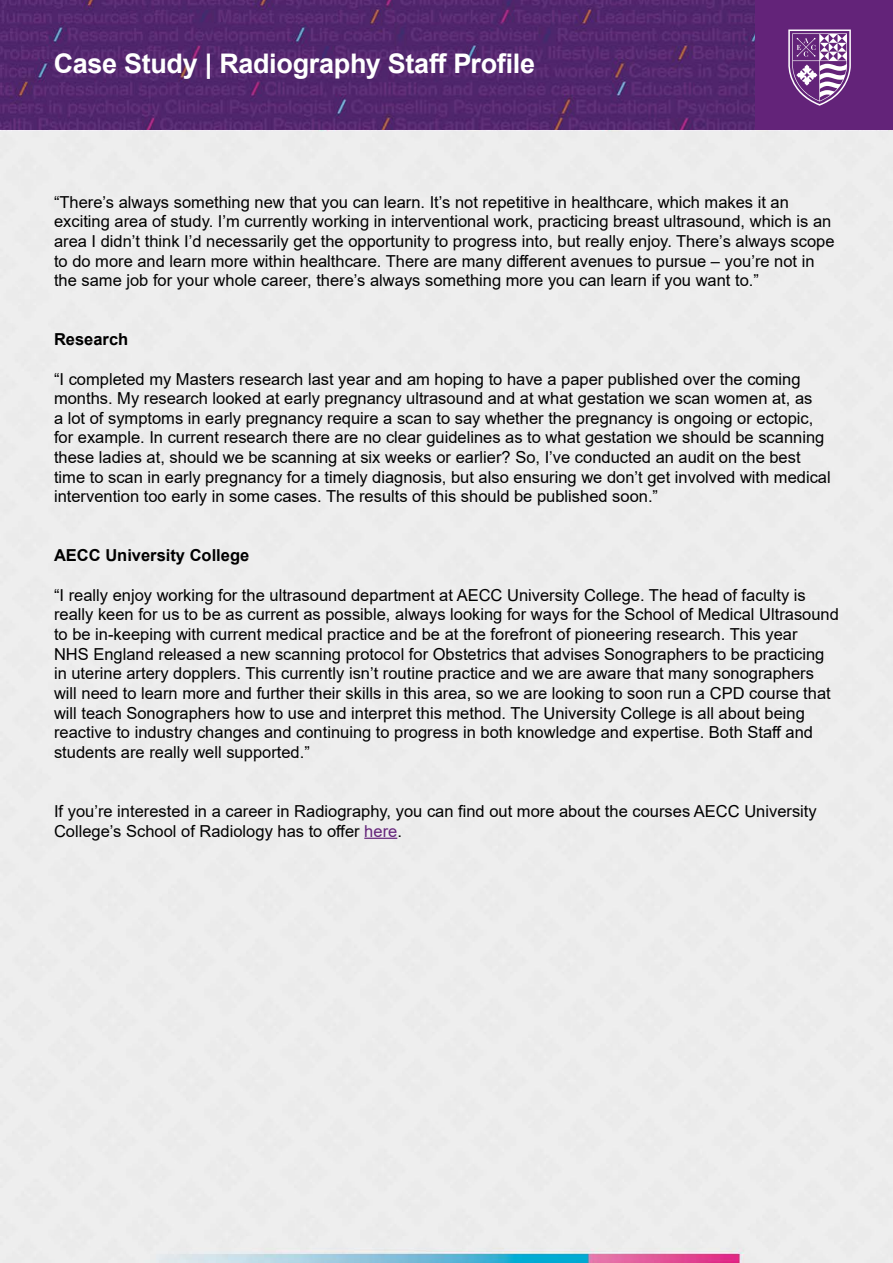
<style>
.page{position:relative;width:893px;height:1263px;background:#fff}
.page>*{position:absolute;margin:0;border:0;box-sizing:border-box;transform-origin:0 0}
.t1{font:700 27px "Arial";letter-spacing:-.01em;color:#fff}
.t2{font:16.5px/19.6px "Arial";color:#000}
.t3{font:700 16.5px "Arial";color:#000}
.s1{color:#632379}
</style>
<div class="page">
<div style="left:0;top:130px;width:893px;height:1132px;background:#ededed"></div>
<hr style="left:364px;top:838px;width:33px;height:1px;background:#632379">
<img style="left:0;top:0;width:756px;height:130px">
<div style="left:756px;top:0;width:137px;height:130px;background:#632379"></div>
<svg style="left:788px;top:30px;width:63px;height:76px"></svg>
<h1 class="t1" style="left:54px;top:44px;width:483px">Case Study | Radiography Staff Profile</h1>
<p class="t2" style="left:54px;top:192px;width:782px">“There’s always something new that you can learn. It’s not repetitive in healthcare, which makes it an exciting area of study. I’m currently working in interventional work, practicing breast ultrasound, which is an area I didn’t think I’d necessarily get the opportunity to progress into, but really enjoy. There’s always scope to do more and learn more within healthcare. There are many different avenues to pursue – you’re not in the same job for your whole career, there’s always something more you can learn if you want to.”</p>
<p class="t3" style="left:54px;top:328px;width:76px">Research</p>
<p class="t2" style="left:54px;top:369px;width:778px">“I completed my Masters research last year and am hoping to have a paper published over the coming months. My research looked at early pregnancy ultrasound and at what gestation we scan women at, as<br>a lot of symptoms in early pregnancy require a scan to say whether the pregnancy is ongoing or ectopic, for example. In current research there are no clear guidelines as to what gestation we should be scanning these ladies at, should we be scanning at six weeks or earlier? So, I’ve conducted an audit on the best time to scan in early pregnancy for a timely diagnosis, but also ensuring we don’t get involved with medical intervention too early in some cases. The results of this should be published soon.”</p>
<p class="t3" style="left:54px;top:544px;width:197px">AECC University College</p>
<p class="t2" style="left:54px;top:585px;width:786px">“I really enjoy working for the ultrasound department at AECC University College. The head of faculty is really keen for us to be as current as possible, always looking for ways for the School of Medical Ultrasound to be in-keeping with current medical practice and be at the forefront of pioneering research. This year<br>NHS England released a new scanning protocol for Obstetrics that advises Sonographers to be practicing in uterine artery dopplers. This currently isn’t routine practice and we are aware that many sonographers will need to learn more and further their skills in this area, so we are looking to soon run a CPD course that will teach Sonographers how to use and interpret this method. The University College is all about being reactive to industry changes and continuing to progress in both knowledge and expertise. Both Staff and students are really well supported.”</p>
<p class="t2" style="left:54px;top:801px;width:764px">If you’re interested in a career in Radiography, you can find out more about the courses AECC University<br>College’s School of Radiology has to offer <span class="s1">here</span>.</p>
</div>
